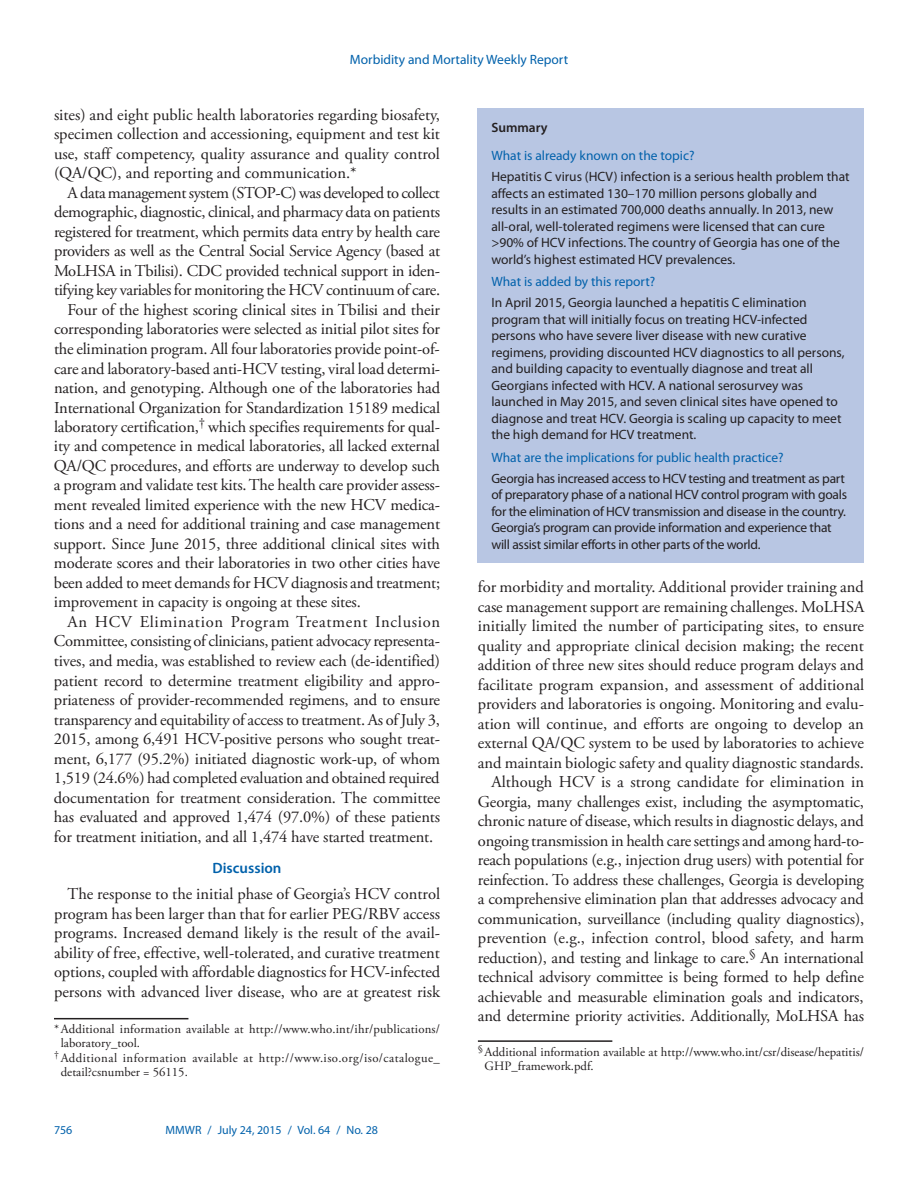
<style>
.page{position:relative;width:918px;height:1188px;background:#fff}
.page>*{position:absolute;margin:0;border:0;box-sizing:border-box;transform-origin:0 0}
.Paragraph{font:16.5px/19.5px "Adobe Garamond Pro";letter-spacing:-.01em;color:#231f20;text-align:justify}
.Discussion_Heading{font:600 15px "Myriad Pro";color:#0161ab}
.Summary_Box_Text{font:13.5px/16.5px "Myriad Pro";color:#231f20}
.Summary_Box_Text-2{font:13.5px/16.5px "Myriad Pro";letter-spacing:-.02em;color:#231f20}
.Summary_Box_Heading{font:13.5px "Myriad Pro";color:#0161ab}
.Box_Title{font:600 13.5px "Myriad Pro";color:#231f20}
.Footnote{font:12.75px/14.2px "Adobe Garamond Pro";color:#231f20}
.footnote_no_rule_tex{font:12.75px/14.2px "Adobe Garamond Pro";letter-spacing:.035em;color:#231f20}
.footer_left{font:12px "Myriad Pro";color:#0161ab}
</style>
<div class="page">
<hr style="left:54px;top:1018px;width:134px;height:1px;background:#231f20">
<div style="left:478px;top:108px;width:386px;height:454px;background:#b8c6e3"></div>
<hr style="left:478px;top:1040px;width:134px;height:2px;background:#231f20">
<p class="Summary_Box_Heading" style="left:350px;top:51px;width:220px">Morbidity and Mortality Weekly Report</p>
<p class="Paragraph" style="left:54px;top:106px;width:388px">sites) and eight public health laboratories regarding biosafety, specimen collection and accessioning, equipment and test kit use, staff competency, quality assurance and quality control (QA/QC), and reporting and communication.*</p>
<p class="Paragraph" style="left:54px;top:184px;width:388px;text-indent:13px">A data management system (STOP-C) was developed to collect demographic, diagnostic, clinical, and pharmacy data on patients registered for treatment, which permits data entry by health care providers as well as the Central Social Service Agency (based at MoLHSA in Tbilisi). CDC provided technical support in iden&shy;tifying key variables for monitoring the HCV continuum of care.</p>
<p class="Paragraph" style="left:54px;top:301px;width:388px;text-indent:13px">Four of the highest scoring clinical sites in Tbilisi and their corresponding laboratories were selected as initial pilot sites for the elimination program. All four laboratories provide point-of&shy;care and laboratory-based anti-HCV testing, viral load determi&shy;nation, and genotyping. Although one of the laboratories had International Organization for Standardization 15189 medical laboratory certification,<sup>†</sup> which specifies requirements for qual&shy;ity and competence in medical laboratories, all lacked external QA/QC procedures, and efforts are underway to develop such a program and validate test kits. The health care provider assess&shy;ment revealed limited experience with the new HCV medica&shy;tions and a need for additional training and case management support. Since June 2015, three additional clinical sites with moderate scores and their laboratories in two other cities have been added to meet demands for HCV diagnosis and treatment; improvement in capacity is ongoing at these sites.</p>
<p class="Paragraph" style="left:54px;top:613px;width:388px;text-indent:13px">An HCV Elimination Program Treatment Inclusion Committee, consisting of clinicians, patient advocacy representa&shy;tives, and media, was established to review each (de-identified) patient record to determine treatment eligibility and appro&shy;priateness of provider-recommended regimens, and to ensure transparency and equitability of access to treatment. As of July 3, 2015, among 6,491 HCV-positive persons who sought treat&shy;ment, 6,177 (95.2%) initiated diagnostic work-up, of whom 1,519 (24.6%) had completed evaluation and obtained required documentation for treatment consideration. The committee has evaluated and approved 1,474 (97.0%) of these patients for treatment initiation, and all 1,474 have started treatment.</p>
<p class="Discussion_Heading" style="left:213px;top:858px;width:71px">Discussion</p>
<p class="Paragraph" style="left:54px;top:885px;width:388px;text-indent:13px">The response to the initial phase of Georgia’s HCV control program has been larger than that for earlier PEG/RBV access programs. Increased demand likely is the result of the avail&shy;ability of free, effective, well-tolerated, and curative treatment options, coupled with affordable diagnostics for HCV-infected persons with advanced liver disease, who are at greatest risk</p>
<p class="Footnote" style="left:61px;top:1022px;width:381px;text-indent:-7px">*Additional information available at http://www.who.int/ihr/publications/ laboratory_tool.</p>
<p class="footnote_no_rule_tex" style="left:61px;top:1051px;width:381px;text-indent:-7px"><sup>†</sup>Additional information available at http://www.iso.org/iso/catalogue_ detail?csnumber = 56115.</p>
<p class="footer_left" style="left:54px;top:1123px;width:20px">756</p>
<p class="footer_left" style="left:166px;top:1123px;width:214px">MMWR / July 24, 2015 / Vol. 64 / No. 28</p>
<p class="Box_Title" style="left:491px;top:119px;width:58px">Summary</p>
<p class="Summary_Box_Heading" style="left:491px;top:147px;width:205px">What is already known on the topic?</p>
<p class="Summary_Box_Text" style="left:491px;top:168px;width:360px">Hepatitis C virus (HCV) infection is a serious health problem that affects an estimated 130–170 million persons globally and results in an estimated 700,000 deaths annually. In 2013, new all-oral, well-tolerated regimens were licensed that can cure &gt;90% of HCV infections. The country of Georgia has one of the world’s highest estimated HCV prevalences.</p>
<p class="Summary_Box_Heading" style="left:491px;top:273px;width:165px">What is added by this report?</p>
<p class="Summary_Box_Text" style="left:491px;top:294px;width:355px">In April 2015, Georgia launched a hepatitis C elimination program that will initially focus on treating HCV-infected persons who have severe liver disease with new curative regimens, providing discounted HCV diagnostics to all persons, and building capacity to eventually diagnose and treat all Georgians infected with HCV. A national serosurvey was launched in May 2015, and seven clinical sites have opened to diagnose and treat HCV. Georgia is scaling up capacity to meet the high demand for HCV treatment.</p>
<p class="Summary_Box_Heading" style="left:491px;top:449px;width:294px">What are the implications for public health practice?</p>
<p class="Summary_Box_Text-2" style="left:491px;top:470px;width:357px">Georgia has increased access to HCV testing and treatment as part of preparatory phase of a national HCV control program with goals for the elimination of HCV transmission and disease in the country.<br>Georgia’s program can provide information and experience that will assist similar efforts in other parts of the world.</p>
<p class="Paragraph" style="left:478px;top:578px;width:388px">for morbidity and mortality. Additional provider training and case management support are remaining challenges. MoLHSA initially limited the number of participating sites, to ensure quality and appropriate clinical decision making; the recent addition of three new sites should reduce program delays and facilitate program expansion, and assessment of additional providers and laboratories is ongoing. Monitoring and evalu&shy;ation will continue, and efforts are ongoing to develop an external QA/QC system to be used by laboratories to achieve and maintain biologic safety and quality diagnostic standards.</p>
<p class="Paragraph" style="left:478px;top:773px;width:388px;text-indent:14px">Although HCV is a strong candidate for elimination in Georgia, many challenges exist, including the asymptomatic, chronic nature of disease, which results in diagnostic delays, and ongoing transmission in health care settings and among hard-to&shy;reach populations (e.g., injection drug users) with potential for reinfection. To address these challenges, Georgia is developing a comprehensive elimination plan that addresses advocacy and communication, surveillance (including quality diagnostics), prevention (e.g., infection control, blood safety, and harm reduction), and testing and linkage to care.<sup>§</sup> An international technical advisory committee is being formed to help define achievable and measurable elimination goals and indicators, and determine priority activities. Additionally, MoLHSA has</p>
<p class="Footnote" style="left:485px;top:1045px;width:381px;text-indent:-7px"><sup>§</sup> Additional information available at http://www.who.int/csr/disease/hepatitis/<br>GHP_framework.pdf.</p>
</div>
